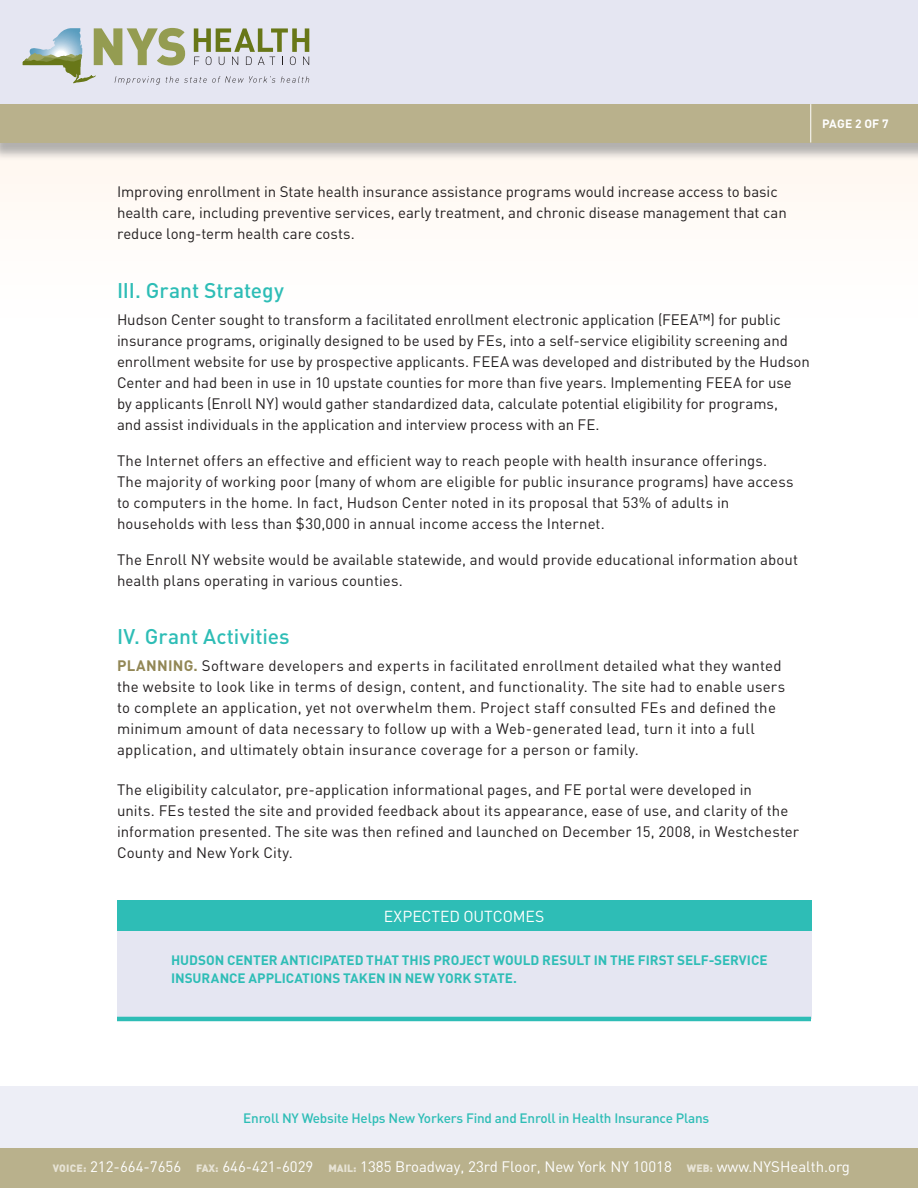
<style>
.page{position:relative;width:918px;height:1188px;background:#fff}
.page>*{position:absolute;margin:0;border:0;box-sizing:border-box;transform-origin:0 0}
.t1{font:500 21px "DIN";letter-spacing:-.005em;color:#2ebdb6}
.t2{font:15.75px "DIN";letter-spacing:-.005em;color:#fff}
.t3{font:15px/21px "DIN";letter-spacing:.005em;color:#231f20}
.t4{font:15px "DIN";color:#fff}
.t5{font:700 13.5px "DIN";color:#2ebdb6}
.t6{font:500 13.5px "DIN";letter-spacing:-.015em;color:#2ebdb6}
.t7{font:700 12px "DIN";color:#fff}
.s1{font-weight:700;color:#928756}
.s2{font-weight:900;font-size:10.5px;color:#e7e3d5}
</style>
<div class="page">
<div style="left:0;top:0;width:918px;height:106px;background:#e5e6f2"></div>
<div style="left:0;top:142px;width:918px;height:224px;background:#fffdfb"></div>
<div style="left:0;top:1086px;width:918px;height:102px;background:#edeef6"></div>
<div style="left:0;top:106px;width:918px;height:55px;background:#999;opacity:.75"></div>
<div style="left:0;top:104px;width:918px;height:38px;background:#b9b18c"></div>
<hr style="left:810px;top:104px;width:1px;height:39px;background:#fff">
<div style="left:0;top:1148px;width:918px;height:40px;background:#b9b18c"></div>
<div style="left:117px;top:900px;width:694px;height:32px;background:#2ebdb6"></div>
<div style="left:117px;top:932px;width:694px;height:87px;background:#e5e6f2"></div>
<hr style="left:117px;top:1017px;width:694px;height:4px;background:#2ebdb6">
<svg style="left:23px;top:28px;width:286px;height:57px"></svg>
<p class="t7" style="left:822px;top:116px;width:68px">PAGE 2 OF 7</p>
<p class="t3" style="left:117px;top:182px;width:671px">Improving enrollment in State health insurance assistance programs would increase access to basic health care, including preventive services, early treatment, and chronic disease management that can reduce long-term health care costs.</p>
<h1 class="t1" style="left:117px;top:276px;width:168px">III. Grant Strategy</h1>
<p class="t3" style="left:117px;top:309px;width:694px">Hudson Center sought to transform a facilitated enrollment electronic application (FEEA™) for public insurance programs, originally designed to be used by FEs, into a self-service eligibility screening and enrollment website for use by prospective applicants. FEEA was developed and distributed by the Hudson Center and had been in use in 10 upstate counties for more than five years. Implementing FEEA for use by applicants (Enroll NY) would gather standardized data, calculate potential eligibility for programs,<br>and assist individuals in the application and interview process with an FE.</p>
<p class="t3" style="left:117px;top:450px;width:678px">The Internet offers an effective and efficient way to reach people with health insurance offerings.<br>The majority of working poor (many of whom are eligible for public insurance programs) have access to computers in the home. In fact, Hudson Center noted in its proposal that 53% of adults in households with less than $30,000 in annual income access the Internet.</p>
<p class="t3" style="left:117px;top:549px;width:683px">The Enroll NY website would be available statewide, and would provide educational information about health plans operating in various counties.</p>
<h1 class="t1" style="left:117px;top:622px;width:174px">IV. Grant Activities</h1>
<p class="t3" style="left:117px;top:655px;width:670px"><span class="s1">PLANNI NG.</span> Software developers and experts in facilitated enrollment detailed what they wanted the website to look like in terms of design, content, and functionality. The site had to enable users to complete an application, yet not overwhelm them. Project staff consulted FEs and defined the minimum amount of data necessary to follow up with a Web-generated lead, turn it into a full application, and ultimately obtain insurance coverage for a person or family.</p>
<p class="t3" style="left:117px;top:780px;width:684px">The eligibility calculator, pre-application informational pages, and FE portal were developed in<br>units. FEs tested the site and provided feedback about its appearance, ease of use, and clarity of the information presented. The site was then refined and launched on December 15, 2008, in Westchester County and New York City.</p>
<p class="t2" style="left:384px;top:907px;width:162px">EXPECTED OUTCOMES</p>
<p class="t5" style="left:171px;top:951px;width:37px">HUDSON</p>
<p class="t5" style="left:227px;top:951px;width:87px">CENTER ANTICIP</p>
<p class="t5" style="left:331px;top:951px;width:424px">ATED THAT THIS PROJECT WOULD RESULT I N THE FIRST SELF-SERVICE</p>
<p class="t5" style="left:171px;top:969px;width:95px">INSURANCE APPLIC</p>
<p class="t5" style="left:294px;top:969px;width:121px">ATIONS TAKEN IN NEW</p>
<p class="t5" style="left:438px;top:969px;width:81px">YORK STATE.</p>
<p class="t6" style="left:243px;top:1109px;width:467px">Enroll NY Website Helps New Yorkers Find and Enroll in Health Insurance Plans</p>
<p class="t4" style="left:53px;top:1158px;width:799px"><span class="s2">VOICE:</span> 212-664-7656 <span class="s2">FAX:</span> 646-421-6029 <span class="s2">MAIL:</span> 1385 Broadway, 23rd Floor, New York NY 10018 <span class="s2">WEB:</span> www.NYSHealth.org</p>
</div>
